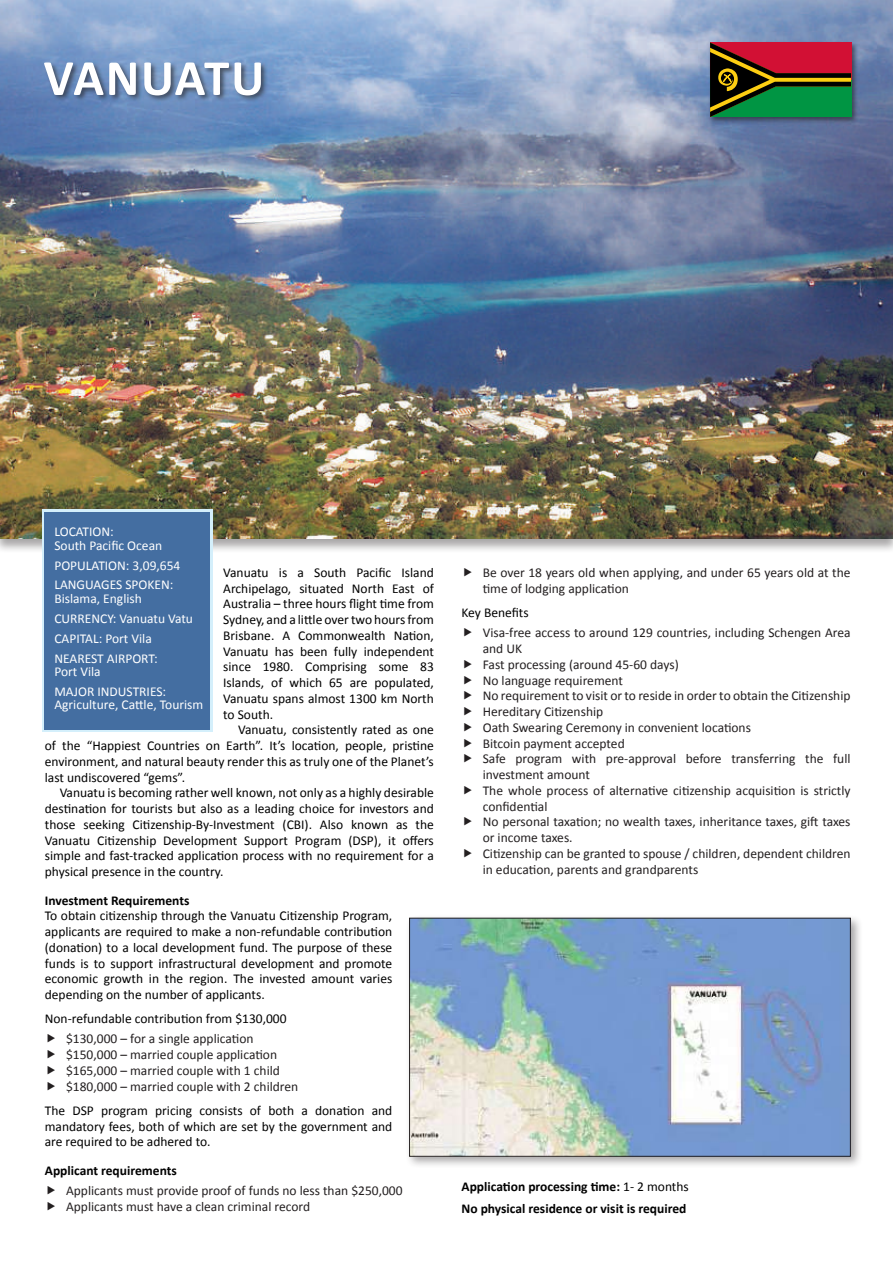
<style>
.page{position:relative;width:893px;height:1263px;background:#fff}
.page>*{position:absolute;margin:0;border:0;box-sizing:border-box;transform-origin:0 0}
.t1{font:700 51px "Calibri";letter-spacing:.02em;color:#fff}
.t2{font:13.5px/15.8px "Calibri";color:#000;text-align:justify}
.t3{font:13.5px/15.8px "Calibri";color:#231f20}
.t4{font:13.5px/20px "Calibri";color:#fff}
.t5{font:700 13.5px/22.2px "Calibri";color:#000}
.s1{font-weight:400}
</style>
<div class="page">
<div style="left:0;top:0;width:893px;height:553px;background:#231f20;opacity:.4"></div>
<img style="left:0;top:0;width:893px;height:539px">
<div style="left:708px;top:41px;width:150px;height:84px;background:#231f20;opacity:.6"></div>
<svg style="left:710px;top:43px;width:141px;height:74px;background:#5b4926"></svg>
<div style="left:43px;top:61px;width:225px;height:41px;background:#231f20;opacity:.6"></div>
<div style="left:406px;top:914px;width:457px;height:255px;background:#231f20;opacity:.4"></div>
<img style="left:411px;top:920px;width:437px;height:234px">
<div style="left:409px;top:918px;width:441px;height:238px;border:1px solid #231f20"></div>
<svg style="left:42px;top:509px;width:170px;height:223px;background:#c7e3f3"></svg>
<div style="left:44px;top:512px;width:166px;height:217px;background:#446ea1"></div>
<h1 class="t1" style="left:44px;top:45px;width:222px">VANUATU</h1>
<p class="t4" style="left:54px;top:525px;width:109px;line-height:13.5px">LOCATION:<br>South Pacific Ocean</p>
<p class="t4" style="left:54px;top:555px;width:128px">POPULATION: 3,09,654<br>LANGUAGES SPOKEN:</p>
<p class="t4" style="left:54px;top:588px;width:140px">Bislama, English<br>CURRENCY: Vanuatu Vatu<br>CAPITAL: Port Vila<br>NEAREST AIRPORT:</p>
<p class="t4" style="left:54px;top:662px;width:113px">Port Vila<br>MAJOR INDUSTRIES:</p>
<p class="t4" style="left:54px;top:695px;width:150px">Agriculture, Cattle, Tourism</p>
<p class="t2" style="left:223px;top:564px;width:212px">Vanuatu is a South Pacific Island Archipelago, situated North East of Australia – three hours flight time from Sydney, and a little over two hours from Brisbane. A Commonwealth Nation, Vanuatu has been fully independent since 1980. Comprising some 83<br>Islands, of which 65 are populated, Vanuatu spans almost 1300 km North to South.</p>
<p class="t2" style="left:45px;top:722px;width:391px;text-indent:193px">Vanuatu, consistently rated as one of the “Happiest Countries on Earth”. It’s location, people, pristine environment, and natural beauty render this as truly one of the Planet’s last undiscovered “gems”.</p>
<p class="t2" style="left:45px;top:785px;width:391px;text-indent:15px">Vanuatu is becoming rather well known, not only as a highly desirable destination for tourists but also as a leading choice for investors and those seeking Citizenship-By-Investment (CBI). Also known as the Vanuatu Citizenship Development Support Program (DSP), it offers simple and fast-tracked application process with no requirement for a physical presence in the country.</p>
<p class="t5" style="left:45px;top:889px;width:146px">Investment Requirements</p>
<p class="t2" style="left:45px;top:908px;width:349px">To obtain citizenship through the Vanuatu Citizenship Program, applicants are required to make a non-refundable contribution (donation) to a local development fund. The purpose of these funds is to support infrastructural development and promote economic growth in the region. The invested amount varies depending on the number of applicants.</p>
<p class="t2" style="left:45px;top:1011px;width:243px">Non-refundable contribution from $130,000</p>
<p class="t3" style="left:66px;top:1031px;width:234px">$130,000 – for a single application $150,000 – married couple application $165,000 – married couple with 1 child $180,000 – married couple with 2 children</p>
<p class="t2" style="left:45px;top:1102px;width:349px">The DSP program pricing consists of both a donation and mandatory fees, both of which are set by the government and are required to be adhered to.</p>
<p class="t5" style="left:45px;top:1159px;width:134px">Applicant requirements</p>
<p class="t3" style="left:66px;top:1182px;width:338px">Applicants must provide proof of funds no less than $250,000<br>Applicants must have a clean criminal record</p>
<p class="t3" style="left:483px;top:565px;width:369px">Be over 18 years old when applying, and under 65 years old at the time of lodging application</p>
<p class="t2" style="left:461px;top:605px;width:69px">Key Benefits</p>
<p class="t3" style="left:483px;top:625px;width:369px">Visa-free access to around 129 countries, including Schengen Area and UK<br>Fast processing (around 45-60 days)<br>No language requirement<br>No requirement to visit or to reside in order to obtain the Citizenship Hereditary Citizenship<br>Oath Swearing Ceremony in convenient locations<br>Bitcoin payment accepted<br>Safe program with pre-approval before transferring the full investment amount<br>The whole process of alternative citizenship acquisition is strictly confidential<br>No personal taxation; no wealth taxes, inheritance taxes, gift taxes or income taxes.<br>Citizenship can be granted to spouse / children, dependent children in education, parents and grandparents</p>
<p class="t5" style="left:461px;top:1175px;width:229px">Application processing time: <span class="s1">1- 2 months<br></span>No physical residence or visit is required</p>
</div>
